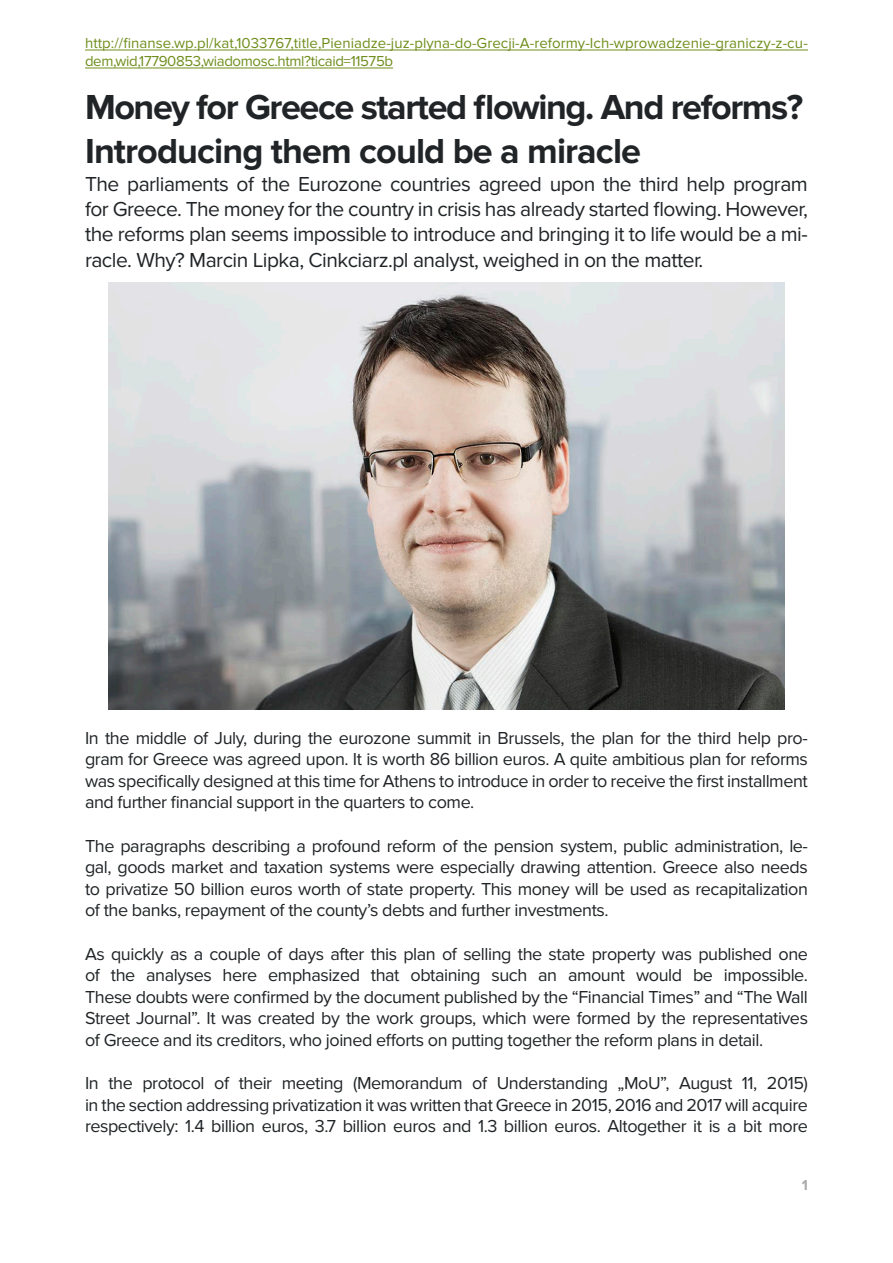
<style>
.page{position:relative;width:893px;height:1263px;background:#fff}
.page>*{position:absolute;margin:0;border:0;box-sizing:border-box;transform-origin:0 0}
.t1{font:700 36px/43.2px "Proxima Nova";letter-spacing:-.04em;color:#202426}
.Lead{font:21px/25.2px "Proxima Nova";letter-spacing:-.025em;color:#202426;text-align:justify}
.Text{font:18px/21.6px "Proxima Nova";letter-spacing:-.025em;color:#202426;text-align:justify}
.Cite{font:15px/18px "Proxima Nova";letter-spacing:.005em;color:#6f8e1c}
.t2{font:700 15px "Proxima Nova";color:#aaaaac}
</style>
<div class="page">
<hr style="left:85px;top:50px;width:723px;height:1px;background:#6f8e1c">
<hr style="left:85px;top:68px;width:308px;height:1px;background:#6f8e1c">
<img style="left:108px;top:283px;width:676px;height:426px">
<p class="Cite" style="left:85px;top:34px;width:724px">http://finanse.wp.pl/kat,1033767,title,Pieniadze-juz-plyna-do-Grecji-A-reformy-Ich-wprowadzenie-graniczy-z-cu&shy;dem,wid,17790853,wiadomosc.html?ticaid=11575b</p>
<p class="t1" style="left:85px;top:87px;width:720px">Money for Greece started flowing. And reforms?<br>Introducing them could be a miracle</p>
<p class="Lead" style="left:85px;top:172px;width:724px">The parliaments of the Eurozone countries agreed upon the third help program for Greece. The money for the country in crisis has already started flowing. However, the reforms plan seems impossible to introduce and bringing it to life would be a mi&shy;racle. Why? Marcin Lipka, Cinkciarz.pl analyst, weighed in on the matter.</p>
<p class="Text" style="left:85px;top:727px;width:724px">In the middle of July, during the eurozone summit in Brussels, the plan for the third help pro&shy;gram for Greece was agreed upon. It is worth 86 billion euros. A quite ambitious plan for reforms was specifically designed at this time for Athens to introduce in order to receive the first installment and further financial support in the quarters to come.</p>
<p class="Text" style="left:85px;top:835px;width:724px">The paragraphs describing a profound reform of the pension system, public administration, le&shy;gal, goods market and taxation systems were especially drawing attention. Greece also needs to privatize 50 billion euros worth of state property. This money will be used as recapitalization of the banks, repayment of the county’s debts and further investments.</p>
<p class="Text" style="left:85px;top:943px;width:724px">As quickly as a couple of days after this plan of selling the state property was published one of the analyses here emphasized that obtaining such an amount would be impossible.<br>These doubts were confirmed by the document published by the “Financial Times” and “The Wall Street Journal”. It was created by the work groups, which were formed by the representatives of Greece and its creditors, who joined efforts on putting together the reform plans in detail.</p>
<p class="Text" style="left:85px;top:1073px;width:724px">In the protocol of their meeting (Memorandum of Understanding „MoU”, August 11, 2015) in the section addressing privatization it was written that Greece in 2015, 2016 and 2017 will acquire respectively: 1.4 billion euros, 3.7 billion euros and 1.3 billion euros. Altogether it is a bit more</p>
<p class="t2" style="left:802px;top:1176px;width:8px">1</p>
</div>
